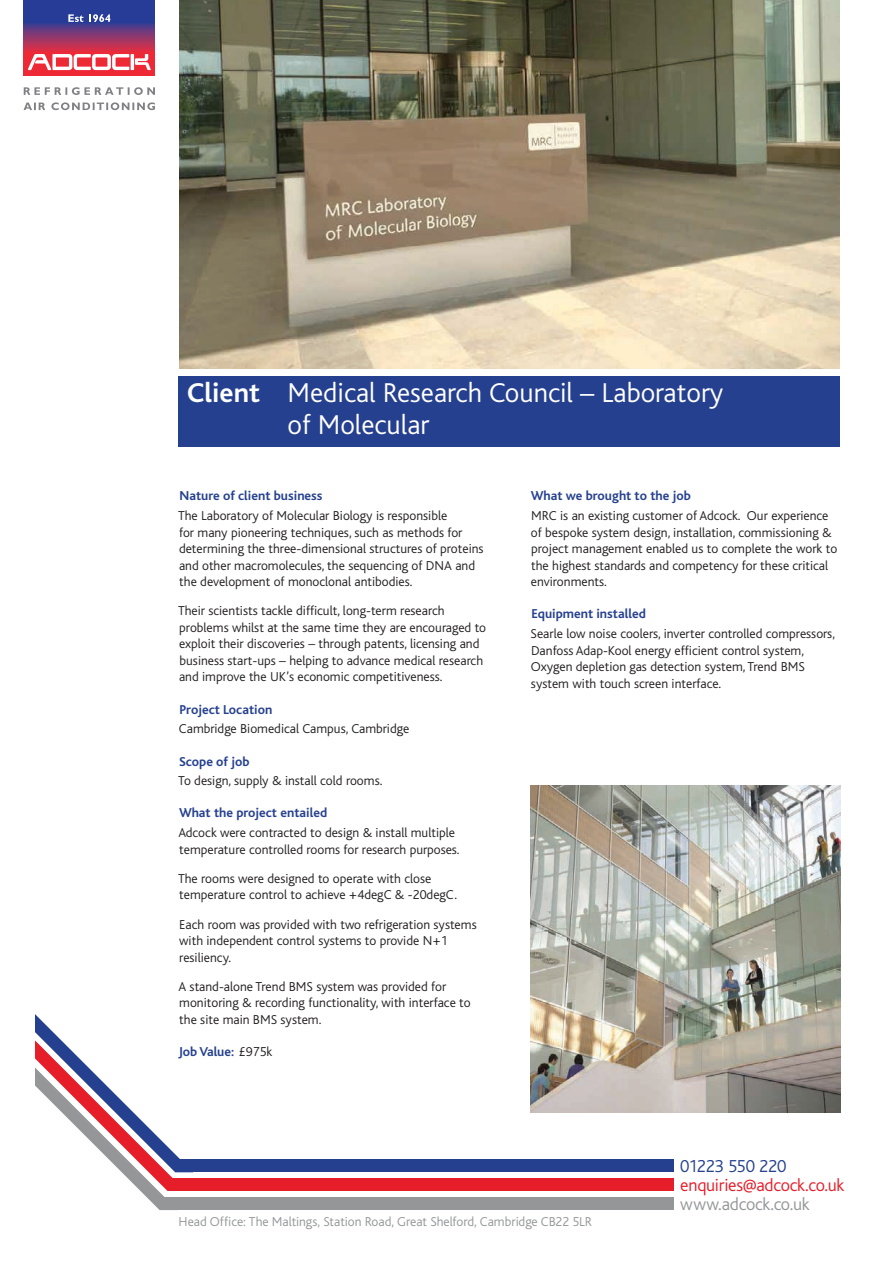
<style>
.page{position:relative;width:893px;height:1263px;background:#fff}
.page>*{position:absolute;margin:0;border:0;box-sizing:border-box;transform-origin:0 0}
.t1{font:300 28.5px/31.5px "Bliss";color:#fff}
.t2{font:300 18.15px "Bliss";letter-spacing:-.015em;color:#e51e2a}
.t3{font:300 18.15px "Bliss";letter-spacing:-.01em;color:#949698}
.t4{font:300 18.15px "Bliss";letter-spacing:-.025em;color:#25408f}
.t5{font:300 13.5px/16.5px "Bliss";color:#231f20}
.t6{font:700 13.5px "Bliss";color:#25408f}
.t7{font:300 13.5px "Bliss";letter-spacing:-.005em;color:#949698}
.s1{font-weight:700}
.s2{font-weight:300;color:#231f20}
</style>
<div class="page">
<div style="left:161px;top:1197px;width:698px;height:13px;background:#949698"></div>
<div style="left:170px;top:1178px;width:689px;height:13px;background:#e51e2a"></div>
<div style="left:178px;top:1159px;width:681px;height:13px;background:#25408f"></div>
<svg style="left:35px;top:1014px;width:158px;height:196px"></svg>
<div style="left:674px;top:1156px;width:198px;height:60px;background:#fff"></div>
<svg style="left:24px;top:0;width:131px;height:76px;background:#793672"></svg>
<svg style="left:68px;top:14px;width:15px;height:8px"></svg>
<svg style="left:89px;top:14px;width:21px;height:8px"></svg>
<svg style="left:24px;top:102px;width:131px;height:8px"></svg>
<svg style="left:24px;top:87px;width:131px;height:8px"></svg>
<svg style="left:28px;top:54px;width:123px;height:16px"></svg>
<div style="left:179px;top:376px;width:661px;height:71px;background:#25408f"></div>
<img style="left:179px;top:0;width:660px;height:369px">
<img style="left:530px;top:786px;width:311px;height:326px">
<h1 class="t1" style="left:288px;top:378px;width:437px;text-indent:-100px"><span class="s1">Client</span> Medical Research Council – Laboratory of Molecular</h1>
<p class="t6" style="left:179px;top:489px;width:145px">Nature of client business</p>
<p class="t5" style="left:178px;top:508px;width:307px">The Laboratory of Molecular Biology is responsible<br>for many pioneering techniques, such as methods for determining the three-dimensional structures of proteins and other macromolecules, the sequencing of DNA and the development of monoclonal antibodies.</p>
<p class="t5" style="left:178px;top:603px;width:310px">Their scientists tackle difficult, long-term research problems whilst at the same time they are encouraged to exploit their discoveries – through patents, licensing and business start-ups – helping to advance medical research and improve the UK’s economic competitiveness.</p>
<p class="t6" style="left:179px;top:702px;width:94px">Project Location</p>
<p class="t5" style="left:179px;top:721px;width:232px">Cambridge Biomedical Campus, Cambridge</p>
<p class="t6" style="left:179px;top:754px;width:72px">Scope of job</p>
<p class="t5" style="left:178px;top:773px;width:206px">To design, supply &amp; install cold rooms.</p>
<p class="t6" style="left:179px;top:806px;width:150px">What the project entailed</p>
<p class="t5" style="left:178px;top:825px;width:283px">Adcock were contracted to design &amp; install multiple temperature controlled rooms for research purposes.</p>
<p class="t5" style="left:178px;top:870px;width:280px">The rooms were designed to operate with close temperature control to achieve +4degC &amp; -20degC.</p>
<p class="t5" style="left:179px;top:916px;width:299px">Each room was provided with two refrigeration systems with independent control systems to provide N+1 resiliency.</p>
<p class="t5" style="left:178px;top:978px;width:294px">A stand-alone Trend BMS system was provided for monitoring &amp; recording functionality, with interface to the site main BMS system.</p>
<p class="t6" style="left:178px;top:1045px;width:95px">Job Value: <span class="s2">£975k</span></p>
<p class="t6" style="left:531px;top:489px;width:161px">What we brought to the job</p>
<p class="t5" style="left:531px;top:508px;width:308px">MRC is an existing customer of Adcock. Our experience of bespoke system design, installation, commissioning &amp; project management enabled us to complete the work to the highest standards and competency for these critical environments.</p>
<p class="t6" style="left:531px;top:607px;width:116px">Equipment installed</p>
<p class="t5" style="left:531px;top:626px;width:306px">Searle low noise coolers, inverter controlled compressors, Danfoss Adap-Kool energy efficient control system, Oxygen depletion gas detection system, Trend BMS system with touch screen interface.</p>
<h2 class="t4" style="left:680px;top:1156px;width:108px">01223 550 220</h2>
<h2 class="t2" style="left:680px;top:1175px;width:166px">enquiries@adcock.co.uk</h2>
<h2 class="t3" style="left:680px;top:1194px;width:131px">www.adcock.co.uk</h2>
<p class="t7" style="left:179px;top:1214px;width:415px">Head Office: The Maltings, Station Road, Great Shelford, Cambridge CB22 5LR</p>
</div>
